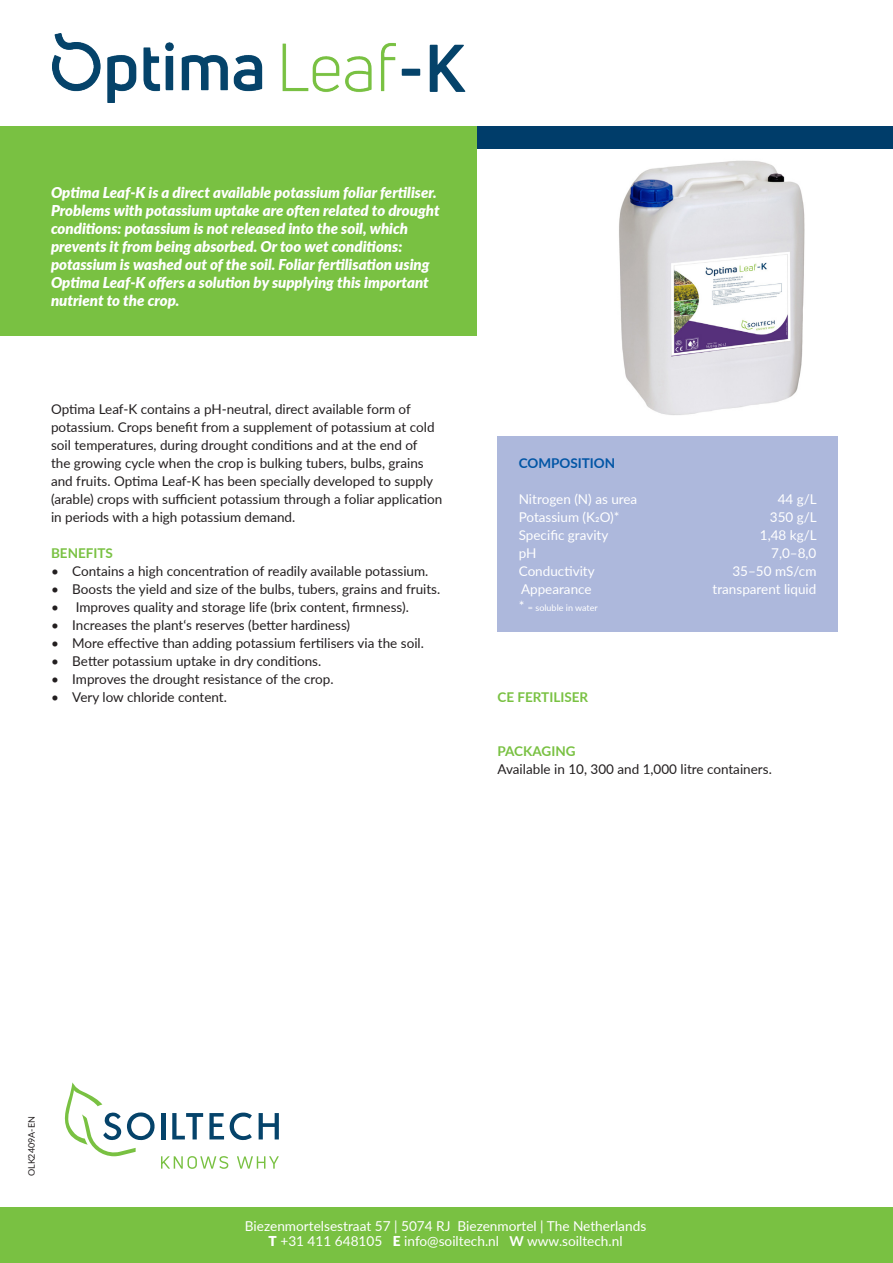
<style>
.page{position:relative;width:893px;height:1263px;background:#fff}
.page>*{position:absolute;margin:0;border:0;box-sizing:border-box;transform-origin:0 0}
.FOP_Product_Title{font:700 66px "Uni Neue";color:#05436a}
.t1{font:italic 900 15px/18px "Lato";color:#fff}
.t2{font:13.65px "Lato";color:#fff}
.t3{font:13.5px/18px "Lato";color:#231f20}
.t4{font:13.5px "Lato";color:#fff}
.t5{font:700 13.5px "Lato";color:#79c142}
.t6{font:700 13.5px "Lato";color:#0155a5}
.t7{font:9px "Lato";color:#fff}
.t8{font:9px "Lato";color:#231f20}
.s1{font-size:13.5px}
.s2{font-weight:900}
.s3{font-weight:700}
</style>
<div class="page">
<div style="left:0;top:126px;width:893px;height:23px;background:#003d6a"></div>
<div style="left:0;top:1208px;width:893px;height:55px;background:#79c142"></div>
<div style="left:0;top:149px;width:476px;height:187px;background:#79c142"></div>
<div style="left:0;top:126px;width:476px;height:36px;background:#79c142"></div>
<div style="left:497px;top:436px;width:341px;height:195px;background:#adb8dc"></div>
<svg style="left:64px;top:1082px;width:215px;height:87px"></svg>
<img style="left:52px;top:33px;width:343px;height:69px">
<img style="left:619px;top:160px;width:186px;height:255px">
<p class="FOP_Product_Title" style="left:398px;top:27px;width:69px">-K</p>
<p class="t1" style="left:51px;top:183px;width:390px">Optima Leaf-K is a direct available potassium foliar fertiliser.<br>Problems with potassium uptake are often related to drought conditions: potassium is not released into the soil, which prevents it from being absorbed. Or too wet conditions: potassium is washed out of the soil. Foliar fertilisation using Optima Leaf-K offers a solution by supplying this important nutrient to the crop.</p>
<p class="t3" style="left:51px;top:400px;width:393px">Optima Leaf-K contains a pH-neutral, direct available form of potassium. Crops benefit from a supplement of potassium at cold soil temperatures, during drought conditions and at the end of<br>the growing cycle when the crop is bulking tubers, bulbs, grains and fruits. Optima Leaf-K has been specially developed to supply (arable) crops with sufficient potassium through a foliar application in periods with a high potassium demand.</p>
<p class="t5" style="left:51px;top:543px;width:63px">BENEFITS</p>
<p class="t3" style="left:51px;top:562px;width:379px">• Contains a high concentration of readily available potassium.</p>
<p class="t3" style="left:51px;top:580px;width:391px">• Boosts the yield and size of the bulbs, tubers, grains and fruits.</p>
<p class="t3" style="left:51px;top:598px;width:359px">• Improves quality and storage life (brix content, firmness).</p>
<p class="t3" style="left:51px;top:616px;width:301px">• Increases the plant‘s reserves (better hardiness)</p>
<p class="t3" style="left:51px;top:634px;width:374px">• More effective than adding potassium fertilisers via the soil.</p>
<p class="t3" style="left:51px;top:652px;width:272px">• Better potassium uptake in dry conditions.</p>
<p class="t3" style="left:51px;top:670px;width:284px">• Improves the drought resistance of the crop.</p>
<p class="t3" style="left:51px;top:688px;width:177px">• Very low chloride content.</p>
<p class="t6" style="left:519px;top:453px;width:98px">COMPOSITION</p>
<p class="t4" style="left:519px;top:489px;width:120px">Nitrogen (N) as urea</p>
<p class="t4" style="left:778px;top:489px;width:41px">44 g/L</p>
<p class="t4" style="left:519px;top:507px;width:102px">Potassium (K2O)*</p>
<p class="t4" style="left:770px;top:507px;width:48px">350 g/L</p>
<p class="t4" style="left:519px;top:525px;width:91px">Specific gravity</p>
<p class="t4" style="left:760px;top:525px;width:58px">1,48 kg/L</p>
<p class="t4" style="left:519px;top:543px;width:19px">pH</p>
<p class="t4" style="left:771px;top:543px;width:47px">7,0–8,0</p>
<p class="t4" style="left:519px;top:561px;width:77px">Conductivity</p>
<p class="t4" style="left:732px;top:561px;width:85px">35–50 mS/cm</p>
<p class="t4" style="left:521px;top:579px;width:72px">Appearance</p>
<p class="t4" style="left:713px;top:579px;width:105px">transparent liquid</p>
<p class="t7" style="left:519px;top:601px;width:81px"><span class="s1">*</span> = soluble in water</p>
<p class="t5" style="left:497px;top:687px;width:92px">CE FERTILISER</p>
<p class="t5" style="left:497px;top:741px;width:80px">PACKAGING</p>
<p class="t3" style="left:497px;top:760px;width:276px">Available in 10, 300 and 1,000 litre containers.</p>
<p class="t8" style="left:25px;top:1176px;width:62px;rotate:-90deg">OLK2409A-EN</p>
<p class="t2" style="left:245px;top:1216px;width:403px">Biezenmortelsestraat 57 | 5074 RJ Biezenmortel | The Netherlands</p>
<p class="t2" style="left:269px;top:1231px;width:356px"><span class="s2">T</span> +31 411 648105 <span class="s2">E</span> info@soiltech.nl <span class="s3">W</span> www.soiltech.nl</p>
</div>
